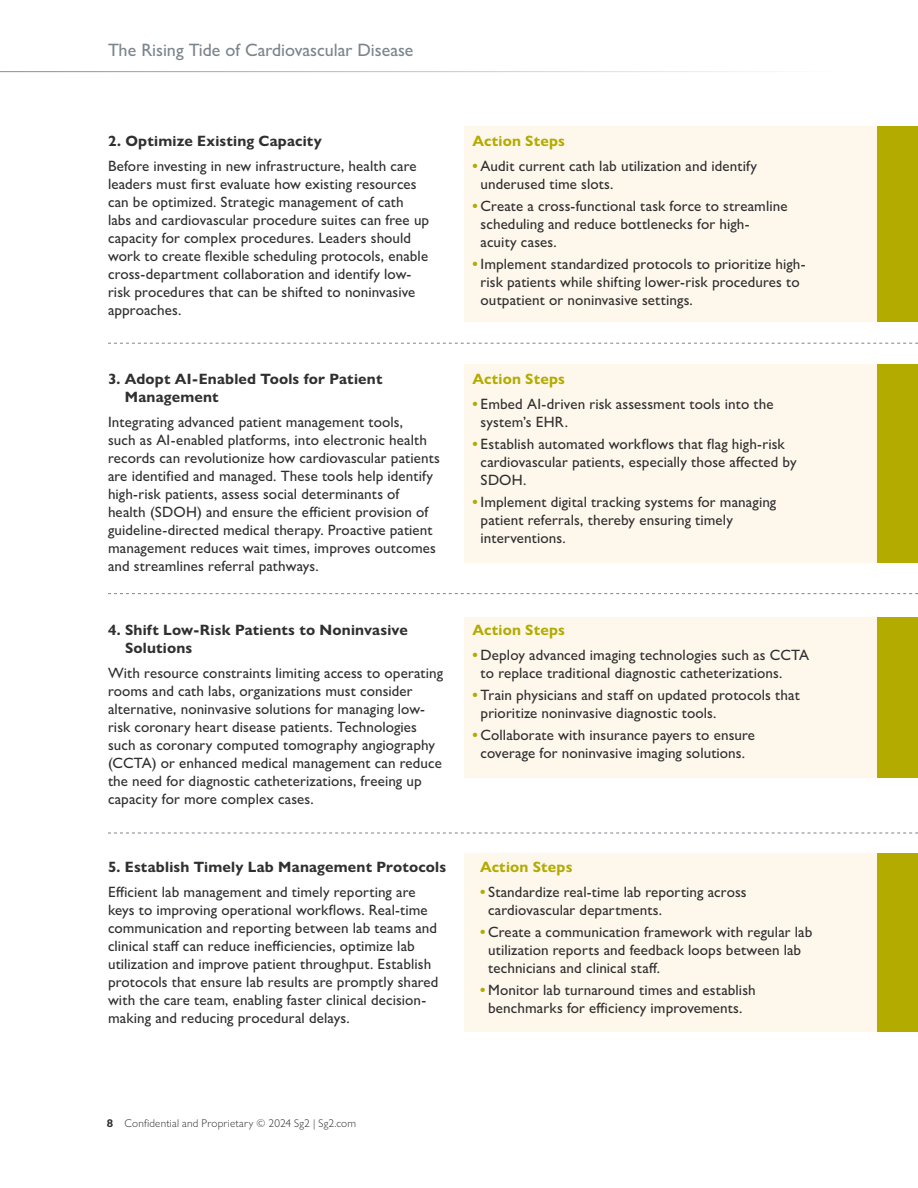
<style>
.page{position:relative;width:918px;height:1188px;background:#fff}
.page>*{position:absolute;margin:0;border:0;box-sizing:border-box;transform-origin:0 0}
.t1{font:500 18px "Gill Sans Nova";color:#7c858c}
._1_Body{font:500 15px/18px "Gill Sans Nova";letter-spacing:.005em;color:#312f30}
._1_Body-2{font:700 15px/18px "Gill Sans Nova";letter-spacing:.01em;color:#312f30}
._1_Body-3{font:700 15px "Gill Sans Nova";letter-spacing:.01em;color:#b3ab00}
.t2{font:300 11.25px "Gill Sans Nova";letter-spacing:.015em;color:#312f30}
.s1{font-family:"Gill Sans Std";font-weight:700;color:#b3ab00}
.s2{font-weight:700}
</style>
<div class="page">
<hr style="left:0;top:71px;width:918px;height:1px;background:#7c858c">
<div style="left:464px;top:126px;width:454px;height:196px;background:#fdf7ec"></div>
<div style="left:464px;top:364px;width:454px;height:199px;background:#fdf7ec"></div>
<div style="left:464px;top:617px;width:454px;height:160px;background:#fdf7ec"></div>
<div style="left:464px;top:854px;width:454px;height:178px;background:#fdf7ec"></div>
<div style="left:878px;top:126px;width:40px;height:196px;background:#b3ab00"></div>
<div style="left:878px;top:364px;width:40px;height:199px;background:#b3ab00"></div>
<div style="left:878px;top:617px;width:40px;height:160px;background:#b3ab00"></div>
<div style="left:878px;top:854px;width:40px;height:178px;background:#b3ab00"></div>
<svg style="left:108px;top:343px;width:810px;height:1px"></svg>
<svg style="left:108px;top:593px;width:810px;height:1px"></svg>
<svg style="left:108px;top:833px;width:810px;height:1px"></svg>
<p class="t1" style="left:108px;top:39px;width:307px">The Rising Tide of Cardiovascular Disease</p>
<p class="_1_Body-2" style="left:108px;top:132px;width:215px">2. Optimize Existing Capacity</p>
<p class="_1_Body" style="left:108px;top:156px;width:323px">Before investing in new infrastructure, health care leaders must first evaluate how existing resources can be optimized. Strategic management of cath labs and cardiovascular procedure suites can free up capacity for complex procedures. Leaders should work to create flexible scheduling protocols, enable cross-department collaboration and identify low&shy;risk procedures that can be shifted to noninvasive approaches.</p>
<p class="_1_Body-2" style="left:125px;top:370px;width:259px;text-indent:-17px">3. Adopt AI-Enabled Tools for Patient<br>Management</p>
<p class="_1_Body" style="left:108px;top:413px;width:333px">Integrating advanced patient management tools,<br>such as AI-enabled platforms, into electronic health records can revolutionize how cardiovascular patients are identified and managed. These tools help identify high-risk patients, assess social determinants of health (SDOH) and ensure the efficient provision of guideline-directed medical therapy. Proactive patient management reduces wait times, improves outcomes and streamlines referral pathways.</p>
<p class="_1_Body-2" style="left:125px;top:621px;width:284px;text-indent:-17px">4. Shift Low-Risk Patients to Noninvasive<br>Solutions</p>
<p class="_1_Body" style="left:108px;top:663px;width:337px">With resource constraints limiting access to operating rooms and cath labs, organizations must consider alternative, noninvasive solutions for managing low&shy;risk coronary heart disease patients. Technologies such as coronary computed tomography angiography (CCTA) or enhanced medical management can reduce the need for diagnostic catheterizations, freeing up capacity for more complex cases.</p>
<p class="_1_Body-2" style="left:108px;top:858px;width:340px">5. Establish Timely Lab Management Protocols</p>
<p class="_1_Body" style="left:108px;top:882px;width:332px">Efficient lab management and timely reporting are keys to improving operational workflows. Real-time communication and reporting between lab teams and clinical staff can reduce inefficiencies, optimize lab utilization and improve patient throughput. Establish protocols that ensure lab results are promptly shared with the care team, enabling faster clinical decision&shy;making and reducing procedural delays.</p>
<p class="_1_Body-3" style="left:472px;top:132px;width:94px">Action Steps</p>
<p class="_1_Body" style="left:481px;top:156px;width:278px;text-indent:-8px"><span class="s1">•</span> Audit current cath lab utilization and identify underused time slots.</p>
<p class="_1_Body" style="left:481px;top:197px;width:308px;text-indent:-8px"><span class="s1">•</span> Create a cross-functional task force to streamline scheduling and reduce bottlenecks for high&shy;acuity cases.</p>
<p class="_1_Body" style="left:481px;top:255px;width:327px;text-indent:-8px"><span class="s1">•</span> Implement standardized protocols to prioritize high&shy;risk patients while shifting lower-risk procedures to outpatient or noninvasive settings.</p>
<p class="_1_Body-3" style="left:472px;top:370px;width:94px">Action Steps</p>
<p class="_1_Body" style="left:481px;top:395px;width:295px;text-indent:-8px"><span class="s1">•</span> Embed AI-driven risk assessment tools into the system’s EHR.</p>
<p class="_1_Body" style="left:481px;top:435px;width:318px;text-indent:-8px"><span class="s1">•</span> Establish automated workflows that flag high-risk cardiovascular patients, especially those affected by<br>SDOH.</p>
<p class="_1_Body" style="left:481px;top:493px;width:297px;text-indent:-8px"><span class="s1">•</span> Implement digital tracking systems for managing patient referrals, thereby ensuring timely interventions.</p>
<p class="_1_Body-3" style="left:472px;top:620px;width:94px">Action Steps</p>
<p class="_1_Body" style="left:481px;top:645px;width:330px;text-indent:-8px"><span class="s1">•</span> Deploy advanced imaging technologies such as CCTA to replace traditional diagnostic catheterizations.</p>
<p class="_1_Body" style="left:481px;top:686px;width:321px;text-indent:-8px"><span class="s1">•</span> Train physicians and staff on updated protocols that prioritize noninvasive diagnostic tools.</p>
<p class="_1_Body" style="left:472px;top:726px;width:284px;text-align:center"><span class="s1">•</span> Collaborate with insurance payers to ensure coverage for noninvasive imaging solutions.</p>
<p class="_1_Body-3" style="left:480px;top:858px;width:94px">Action Steps</p>
<p class="_1_Body" style="left:488px;top:882px;width:260px;text-indent:-8px"><span class="s1">•</span> Standardize real-time lab reporting across cardiovascular departments.</p>
<p class="_1_Body" style="left:488px;top:923px;width:326px;text-indent:-8px"><span class="s1">•</span> Create a communication framework with regular lab utilization reports and feedback loops between lab technicians and clinical staff.</p>
<p class="_1_Body" style="left:480px;top:981px;width:277px;text-align:center"><span class="s1">•</span> Monitor lab turnaround times and establish benchmarks for efficiency improvements.</p>
<p class="t2" style="left:107px;top:1117px;width:251px"><span class="s2">8</span> Confidential and Proprietary © 2024 Sg2 | Sg2.com</p>
</div>
